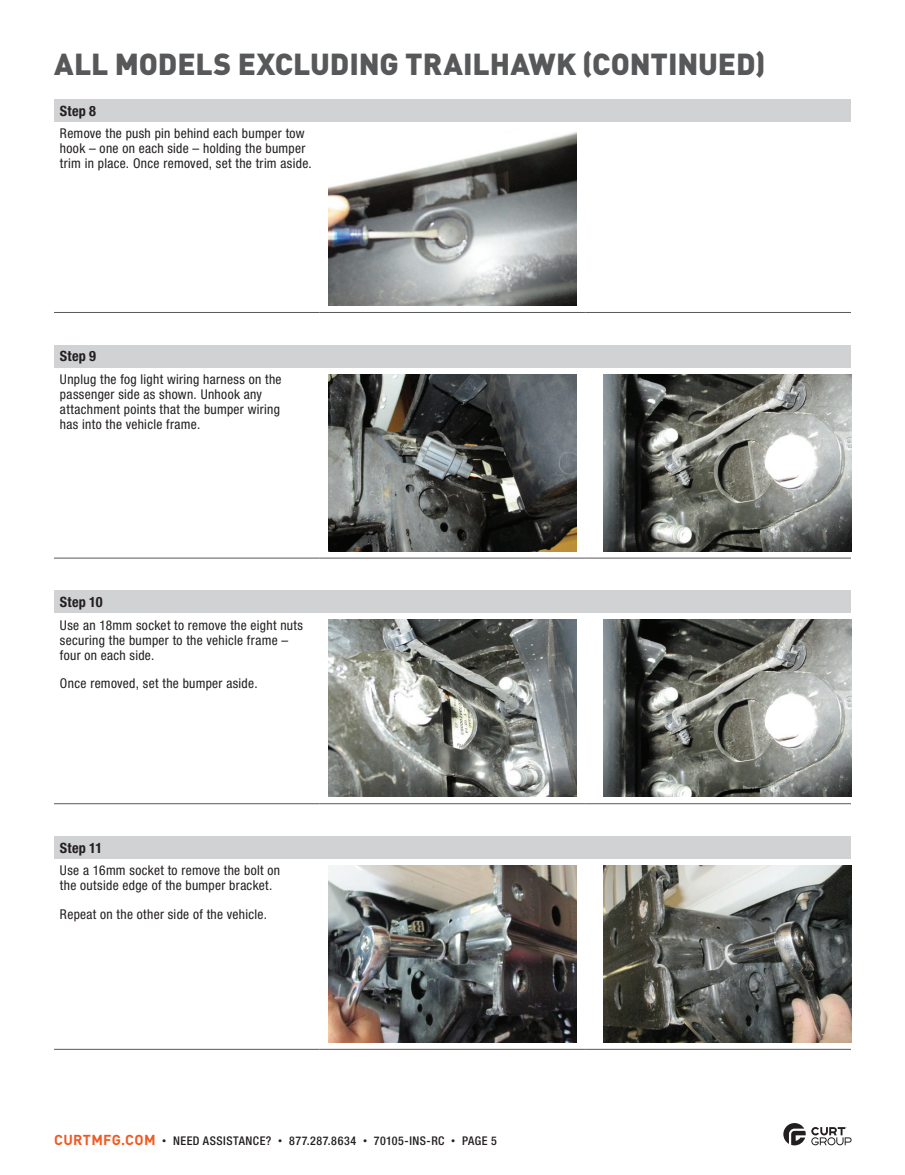
<style>
.page{position:relative;width:905px;height:1175px;background:#fff}
.page>*{position:absolute;margin:0;border:0;box-sizing:border-box;transform-origin:0 0}
.t1{font:900 30px "DINOT";letter-spacing:-.005em;color:#57585a}
.t2{font:700 condensed 14.25px "Helvetica Neue LT Std";letter-spacing:.015em;color:#231f20}
.t3{font:condensed 13.5px/15px "Helvetica Neue LT Std";letter-spacing:.025em;color:#231f20}
.t4{font:500 condensed 12px "Helvetica Neue LT Std";letter-spacing:.04em;color:#231f20}
.s1{font-family:"DINOT";font-weight:700;font-stretch:normal;font-size:14.25px;color:#f15921}
.s2{font-family:"DINOT";font-weight:400;font-stretch:normal;font-size:9px}
</style>
<div class="page">
<svg style="left:783px;top:1123px;width:68px;height:22px"></svg>
<div style="left:54px;top:345px;width:796px;height:22px;background:#d1d2d4"></div>
<hr style="left:54px;top:557px;width:266px;height:1px;background:#57585a">
<hr style="left:320px;top:557px;width:265px;height:1px;background:#57585a">
<hr style="left:585px;top:557px;width:265px;height:1px;background:#57585a">
<img style="left:329px;top:374px;width:247px;height:177px">
<img style="left:603px;top:374px;width:248px;height:177px">
<div style="left:54px;top:591px;width:796px;height:22px;background:#d1d2d4"></div>
<hr style="left:54px;top:803px;width:266px;height:1px;background:#57585a">
<hr style="left:320px;top:803px;width:265px;height:1px;background:#57585a">
<hr style="left:585px;top:803px;width:265px;height:1px;background:#57585a">
<img style="left:329px;top:620px;width:247px;height:176px">
<img style="left:603px;top:620px;width:248px;height:176px">
<div style="left:54px;top:836px;width:796px;height:22px;background:#d1d2d4"></div>
<hr style="left:54px;top:1049px;width:266px;height:1px;background:#57585a">
<hr style="left:320px;top:1049px;width:265px;height:1px;background:#57585a">
<hr style="left:585px;top:1049px;width:265px;height:1px;background:#57585a">
<img style="left:329px;top:865px;width:247px;height:177px">
<img style="left:603px;top:865px;width:248px;height:177px">
<div style="left:54px;top:100px;width:796px;height:22px;background:#d1d2d4"></div>
<hr style="left:54px;top:312px;width:266px;height:1px;background:#57585a">
<hr style="left:320px;top:312px;width:265px;height:1px;background:#57585a">
<hr style="left:585px;top:312px;width:265px;height:1px;background:#57585a">
<img style="left:329px;top:132px;width:247px;height:173px">
<h1 class="t1" style="left:54px;top:40px;width:712px">ALL MODELS EXCLUDING TRAILHAWK (CONTINUED)</h1>
<p class="t2" style="left:60px;top:102px;width:38px">Step 8</p>
<p class="t3" style="left:60px;top:126px;width:253px">Remove the push pin behind each bumper tow hook – one on each side – holding the bumper trim in place. Once removed, set the trim aside.</p>
<p class="t2" style="left:60px;top:348px;width:38px">Step 9</p>
<p class="t3" style="left:60px;top:371px;width:223px">Unplug the fog light wiring harness on the passenger side as shown. Unhook any attachment points that the bumper wiring has into the vehicle frame.</p>
<p class="t2" style="left:60px;top:593px;width:44px">Step 10</p>
<p class="t3" style="left:60px;top:617px;width:245px">Use an 18mm socket to remove the eight nuts securing the bumper to the vehicle frame – four on each side.</p>
<p class="t3" style="left:60px;top:675px;width:199px">Once removed, set the bumper aside.</p>
<p class="t2" style="left:60px;top:839px;width:44px">Step 11</p>
<p class="t3" style="left:60px;top:863px;width:222px">Use a 16mm socket to remove the bolt on the outside edge of the bumper bracket.</p>
<p class="t3" style="left:60px;top:906px;width:208px">Repeat on the other side of the vehicle.</p>
<p class="t4" style="left:54px;top:1133px;width:444px"><span class="s1">CURTMFG.COM</span> <span class="s2">•</span> NEED ASSISTANCE? <span class="s2">•</span> 877.287.8634 <span class="s2">•</span> 70105-INS-RC <span class="s2">•</span> PAGE 5</p>
</div>
